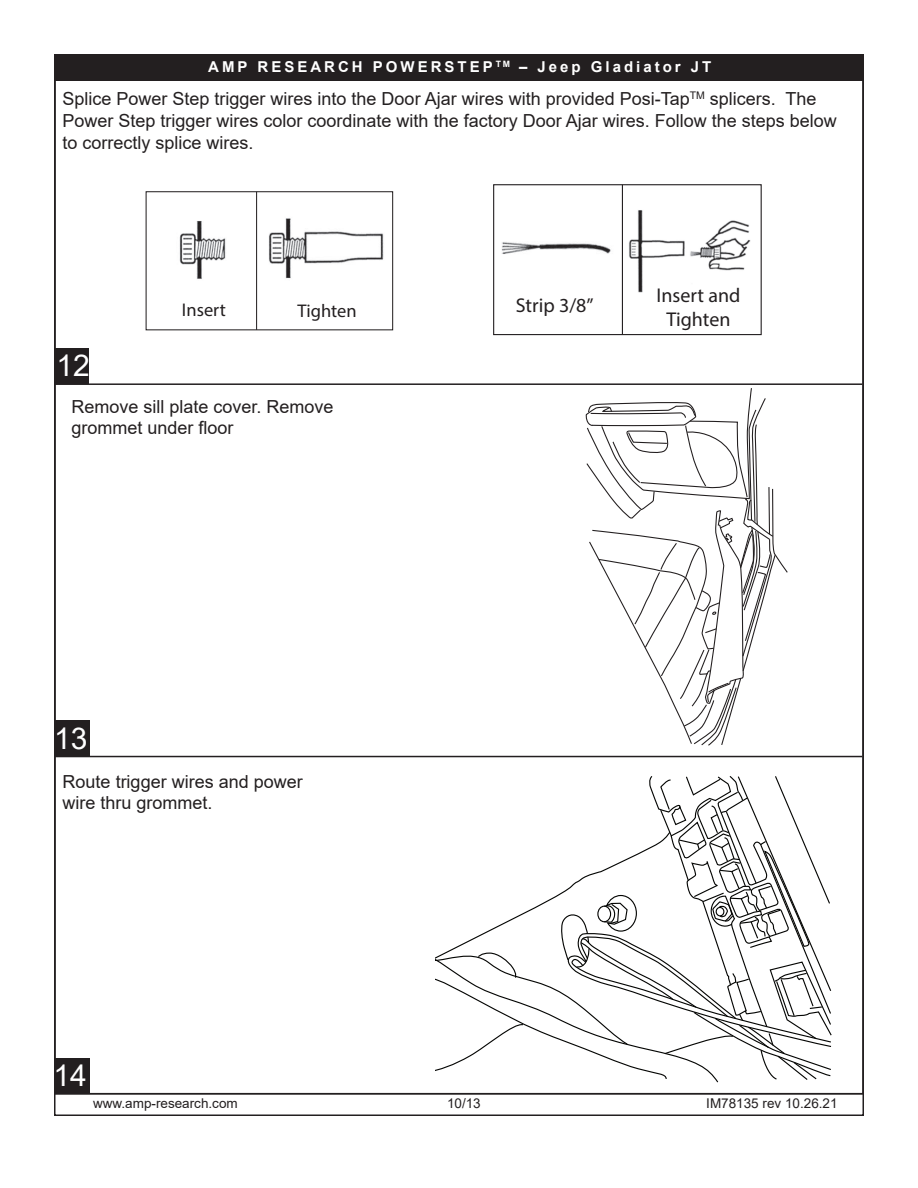
<style>
.page{position:relative;width:918px;height:1188px;background:#fff}
.page>*{position:absolute;margin:0;border:0;box-sizing:border-box;transform-origin:0 0}
.t1{font:30px "Arial";color:#fff}
.t2{font:19.95px/24px "Myriad";color:#231f20;text-align:center}
.t3{font:18.45px "Myriad";color:#231f20}
.t4{font:18px/21.6px "Arial";color:#231f20}
.t5{font:700 15px "Arial";letter-spacing:.2em;color:#fff}
.t6{font:13.5px "Arial";color:#231f20}
</style>
<div class="page">
<div style="left:54px;top:55px;width:809px;height:26px;background:#231f20"></div>
<svg style="left:435px;top:776px;width:397px;height:307px"></svg>
<svg style="left:586px;top:388px;width:202px;height:358px"></svg>
<div style="left:55px;top:1058px;width:35px;height:36px;background:#231f20"></div>
<img style="left:179px;top:221px;width:47px;height:58px">
<img style="left:269px;top:218px;width:115px;height:61px">
<div style="left:146px;top:191px;width:247px;height:139px;border:1px solid #231f20"></div>
<hr style="left:256px;top:192px;width:1px;height:138px;background:#231f20">
<div style="left:493px;top:184px;width:269px;height:151px;border:1px solid #231f20"></div>
<hr style="left:622px;top:185px;width:1px;height:150px;background:#231f20">
<img style="left:501px;top:242px;width:110px;height:12px">
<img style="left:629px;top:210px;width:122px;height:83px">
<div style="left:55px;top:348px;width:34px;height:36px;background:#231f20"></div>
<div style="left:56px;top:720px;width:34px;height:36px;background:#231f20"></div>
<hr style="left:55px;top:383px;width:807px;height:2px;background:#231f20">
<hr style="left:55px;top:756px;width:807px;height:1px;background:#231f20">
<p class="t5" style="left:208px;top:56px;width:505px">AMP RESEARCH POWERSTEP <sup>TM</sup> – Jeep Gladiator JT</p>
<p class="t4" style="left:63px;top:88px;width:776px">Splice Power Step trigger wires into the Door Ajar wires with provided Posi-Tap<sup>TM</sup> splicers. The<br>Power Step trigger wires color coordinate with the factory Door Ajar wires. Follow the steps below to correctly splice wires.</p>
<h1 class="t1" style="left:57px;top:345px;width:35px">12</h1>
<p class="t3" style="left:182px;top:299px;width:45px">Insert</p>
<p class="t3" style="left:298px;top:300px;width:61px">Tighten</p>
<p class="t2" style="left:516px;top:293px;width:79px">Strip 3/8”</p>
<p class="t2" style="left:657px;top:283px;width:85px">Insert and<br>Tighten</p>
<p class="t4" style="left:72px;top:395px;width:264px">Remove sill plate cover. Remove grommet under floor</p>
<h1 class="t1" style="left:54px;top:718px;width:35px">1 35</h1>
<p class="t4" style="left:63px;top:770px;width:242px">Route trigger wires and power wire thru grommet.</p>
<h1 class="t1" style="left:54px;top:1055px;width:35px">1 45</h1>
<p class="t6" style="left:93px;top:1094px;width:146px">www.amp-research.com</p>
<p class="t6" style="left:447px;top:1094px;width:35px">10/13</p>
<p class="t6" style="left:706px;top:1094px;width:133px">IM78135 rev 10.26.21</p>
</div>
